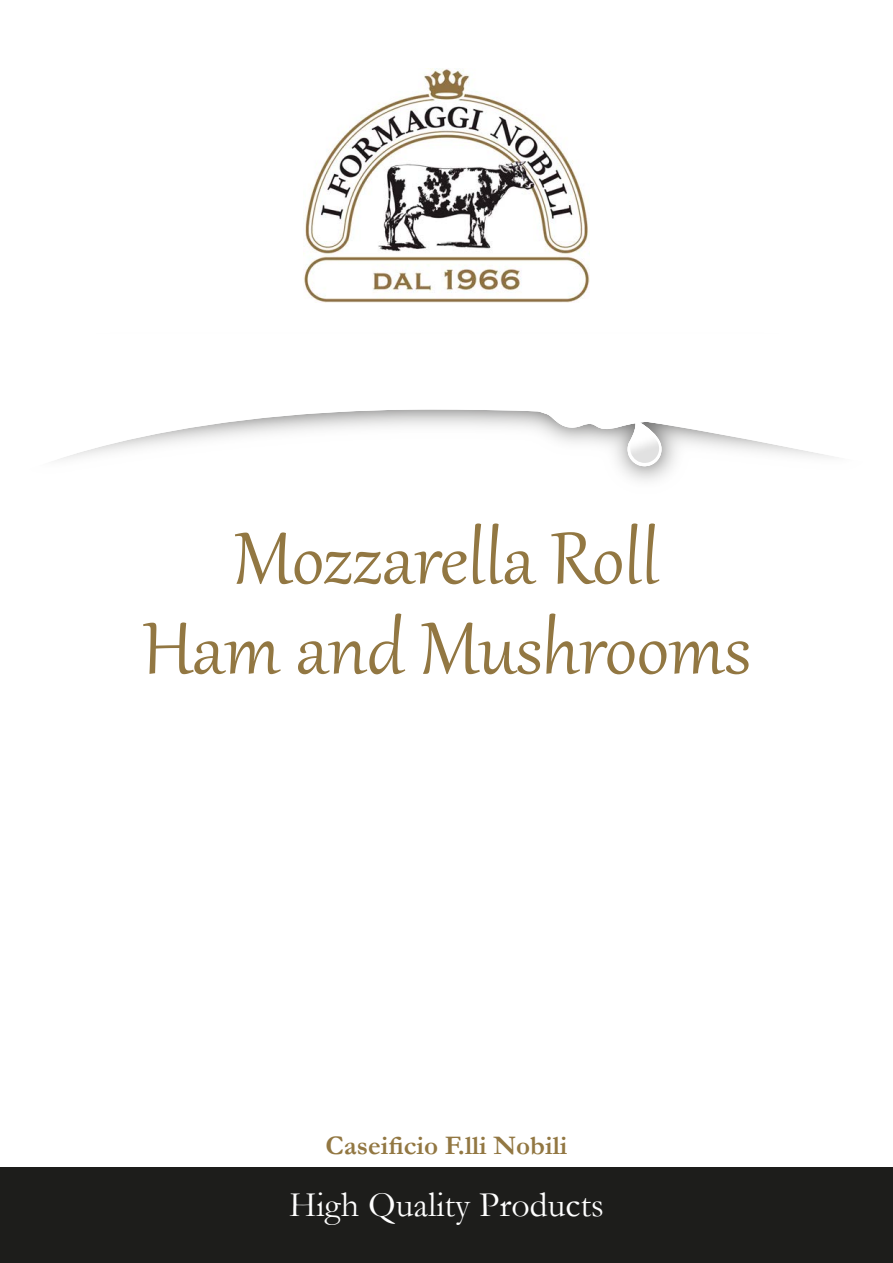
<style>
.page{position:relative;width:893px;height:1263px;background:#fff}
.page>*{position:absolute;margin:0;border:0;box-sizing:border-box;transform-origin:0 0}
.t1{font:90px/90px "Gabriola";color:#927742;text-align:center}
.t2{font:36px "Garamond";color:#fff}
.t3{font:700 27px "Garamond";color:#927742}
</style>
<div class="page">
<div style="left:0;top:1167px;width:893px;height:96px;background:#1d1d1b"></div>
<svg style="left:58px;top:409px;width:776px;height:67px"></svg>
<img style="left:628px;top:434px;width:33px;height:29px">
<img style="left:303px;top:68px;width:287px;height:235px">
<p class="t1" style="left:142px;top:507px;width:610px">Mozzarella Roll<br>Ham and Mushrooms</p>
<p class="t3" style="left:326px;top:1127px;width:243px">Caseificio F.lli Nobili</p>
<p class="t2" style="left:289px;top:1180px;width:317px">High Quality Products</p>
</div>
